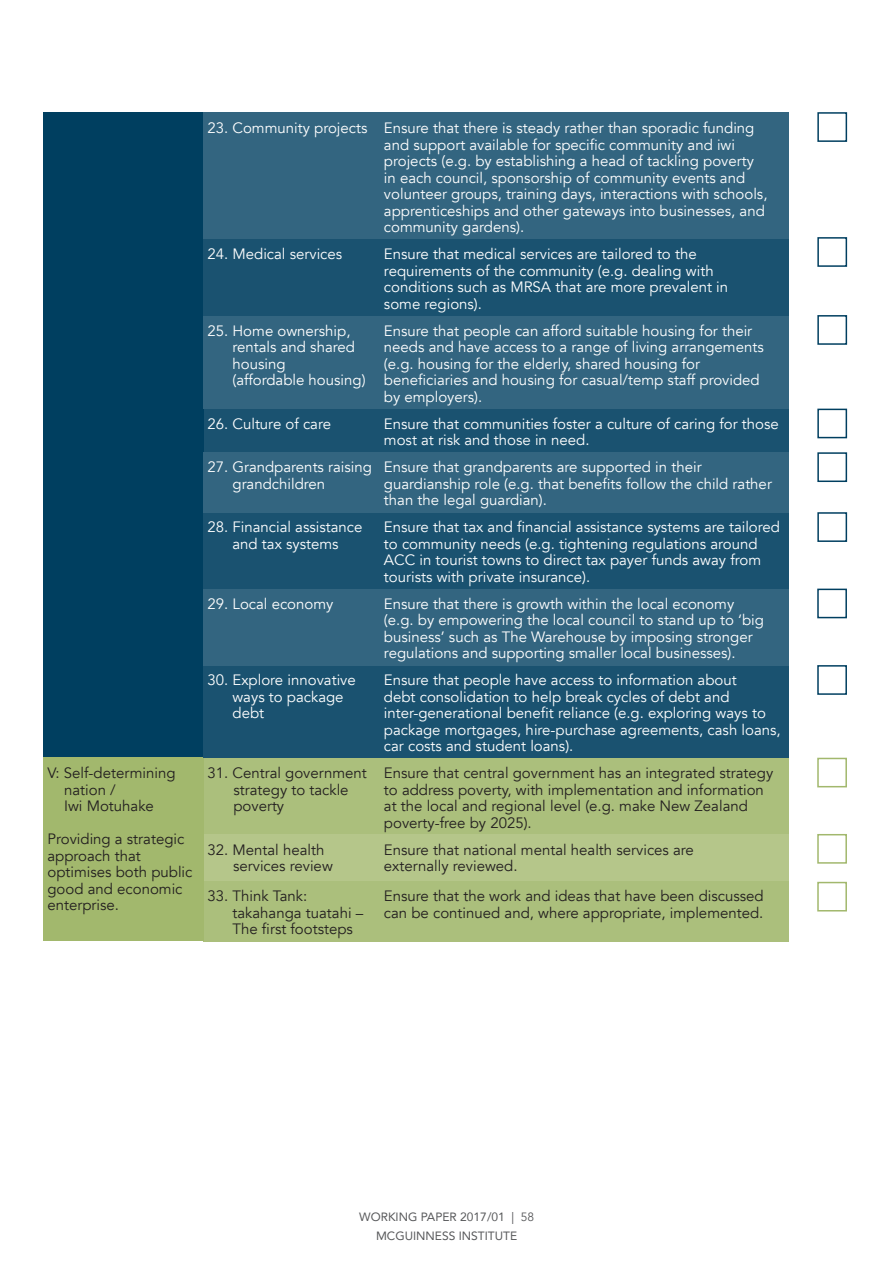
<style>
.page{position:relative;width:893px;height:1263px;background:#fff}
.page>*{position:absolute;margin:0;border:0;box-sizing:border-box;transform-origin:0 0}
.t1{font:15px/16.5px "Avenir";color:#fff}
.t2{font:15px/16.5px "Avenir";color:#231f20}
.t3{font:12px/18.6px "Avenir";color:#57585a;text-align:center}
.s1{font-style:inherit}
</style>
<div class="page">
<div style="left:204px;top:758px;width:585px;height:77px;background:#abbf7c"></div>
<div style="left:204px;top:881px;width:585px;height:60px;background:#abbf7c"></div>
<div style="left:204px;top:835px;width:585px;height:46px;background:#b5c68a"></div>
<div style="left:204px;top:408px;width:585px;height:44px;background:#1a5270"></div>
<div style="left:43px;top:112px;width:161px;height:646px;background:#003f60"></div>
<div style="left:43px;top:758px;width:161px;height:183px;background:#a2b86d"></div>
<div style="left:204px;top:237px;width:585px;height:79px;background:#1a5270"></div>
<div style="left:204px;top:512px;width:585px;height:77px;background:#1a5270"></div>
<div style="left:204px;top:665px;width:585px;height:93px;background:#1a5270"></div>
<div style="left:204px;top:316px;width:585px;height:93px;background:#336580"></div>
<div style="left:204px;top:452px;width:585px;height:60px;background:#336580"></div>
<div style="left:204px;top:589px;width:585px;height:76px;background:#336580"></div>
<div style="left:204px;top:112px;width:585px;height:126px;background:#336580"></div>
<div style="left:817px;top:112px;width:30px;height:30px;border:2px solid #003f60"></div>
<div style="left:817px;top:237px;width:30px;height:30px;border:2px solid #003f60"></div>
<div style="left:817px;top:315px;width:30px;height:30px;border:2px solid #003f60"></div>
<div style="left:817px;top:409px;width:30px;height:29px;border:2px solid #003f60"></div>
<div style="left:817px;top:452px;width:30px;height:30px;border:2px solid #003f60"></div>
<div style="left:817px;top:512px;width:30px;height:30px;border:2px solid #003f60"></div>
<div style="left:817px;top:589px;width:30px;height:29px;border:2px solid #003f60"></div>
<div style="left:817px;top:665px;width:30px;height:30px;border:2px solid #003f60"></div>
<div style="left:817px;top:758px;width:30px;height:29px;border:2px solid #a2b86d"></div>
<div style="left:817px;top:834px;width:30px;height:30px;border:2px solid #a2b86d"></div>
<div style="left:817px;top:882px;width:30px;height:29px;border:2px solid #a2b86d"></div>
<p class="t2" style="left:64px;top:765px;width:113px;text-indent:-17px">V: Self-determining nation /<br>Iwi Motuhake</p>
<p class="t2" style="left:47px;top:831px;width:146px">Providing a strategic approach that optimises both public good and economic enterprise.</p>
<p class="t1" style="left:384px;top:120px;width:385px;text-indent:-176px">23. Community projects Ensure that there is steady rather than sporadic funding and support available for specific community and iwi projects (e.g. by establishing a head of tackling poverty in each council, sponsorship of community events and volunteer groups, training days, interactions with schools, apprenticeships and other gateways into businesses, and community gardens).</p>
<p class="t1" style="left:207px;top:246px;width:136px">24. Medical services</p>
<p class="t1" style="left:384px;top:246px;width:346px">Ensure that medical services are tailored to the requirements of the community (e.g. dealing with conditions such as MRSA that are more prevalent in some regions).</p>
<p class="t1" style="left:232px;top:323px;width:135px;text-indent:-25px">25. Home ownership, rentals and shared housing<br>(affordable housing)</p>
<p class="t1" style="left:384px;top:323px;width:381px">Ensure that people can afford suitable housing for their needs and have access to a range of living arrangements (e.g. housing for the elderly, shared housing for beneficiaries and housing for casual/temp staff provided by employers).</p>
<p class="t1" style="left:207px;top:416px;width:125px">26. Culture of care</p>
<p class="t1" style="left:384px;top:416px;width:396px">Ensure that communities foster a culture of caring for those most at risk and those in need.</p>
<p class="t1" style="left:232px;top:459px;width:141px;text-indent:-25px">27. Grandparents raising grandchildren</p>
<p class="t1" style="left:384px;top:459px;width:389px">Ensure that grandparents are supported in their guardianship role (e.g. that benefits follow the child rather than the legal guardian).</p>
<p class="t1" style="left:207px;top:519px;width:157px;text-align:center">28. Financial assistance and tax systems</p>
<p class="t1" style="left:384px;top:519px;width:398px">Ensure that tax and financial assistance systems are tailored to community needs (e.g. tightening regulations around ACC in tourist towns to direct tax payer funds away from tourists with private insurance).</p>
<p class="t1" style="left:207px;top:596px;width:127px">29. Local economy</p>
<p class="t1" style="left:384px;top:596px;width:382px">Ensure that there is growth within the local economy (e.g. by empowering the local council to stand up to ‘big business’ such as The Warehouse by imposing stronger regulations and supporting smaller local businesses).</p>
<p class="t1" style="left:232px;top:672px;width:125px;text-indent:-25px">30. Explore innovative ways to package debt</p>
<p class="t1" style="left:384px;top:672px;width:398px">Ensure that people have access to information about<br>debt consolidation to help break cycles of debt and inter-generational benefit reliance (e.g. exploring ways to package mortgages, hire-purchase agreements, cash loans, car costs and student loans).</p>
<p class="t2" style="left:233px;top:765px;width:135px;text-indent:-26px">31. Central government strategy to tackle poverty</p>
<p class="t2" style="left:384px;top:765px;width:391px">Ensure that central government has an integrated strategy to address poverty, with implementation and information at the local and regional level (e.g. make New Zealand poverty-free by 2025).</p>
<p class="t2" style="left:233px;top:842px;width:101px;text-indent:-26px">32. Mental health services review</p>
<p class="t2" style="left:384px;top:842px;width:311px">Ensure that national mental health services are externally reviewed.</p>
<p class="t2" style="left:232px;top:888px;width:132px;text-indent:-25px">33. Think Tank: takahanga tuatahi –<br>The first footsteps</p>
<p class="t2" style="left:384px;top:888px;width:381px">Ensure that the work and ideas that have been discussed can be continued and, where appropriate, implemented.</p>
<p class="t3" style="left:359px;top:1207px;width:176px">WORKING PAPER 2017/01 | <span class="s1">58<br></span>MCGUINNESS INSTITUTE</p>
</div>
